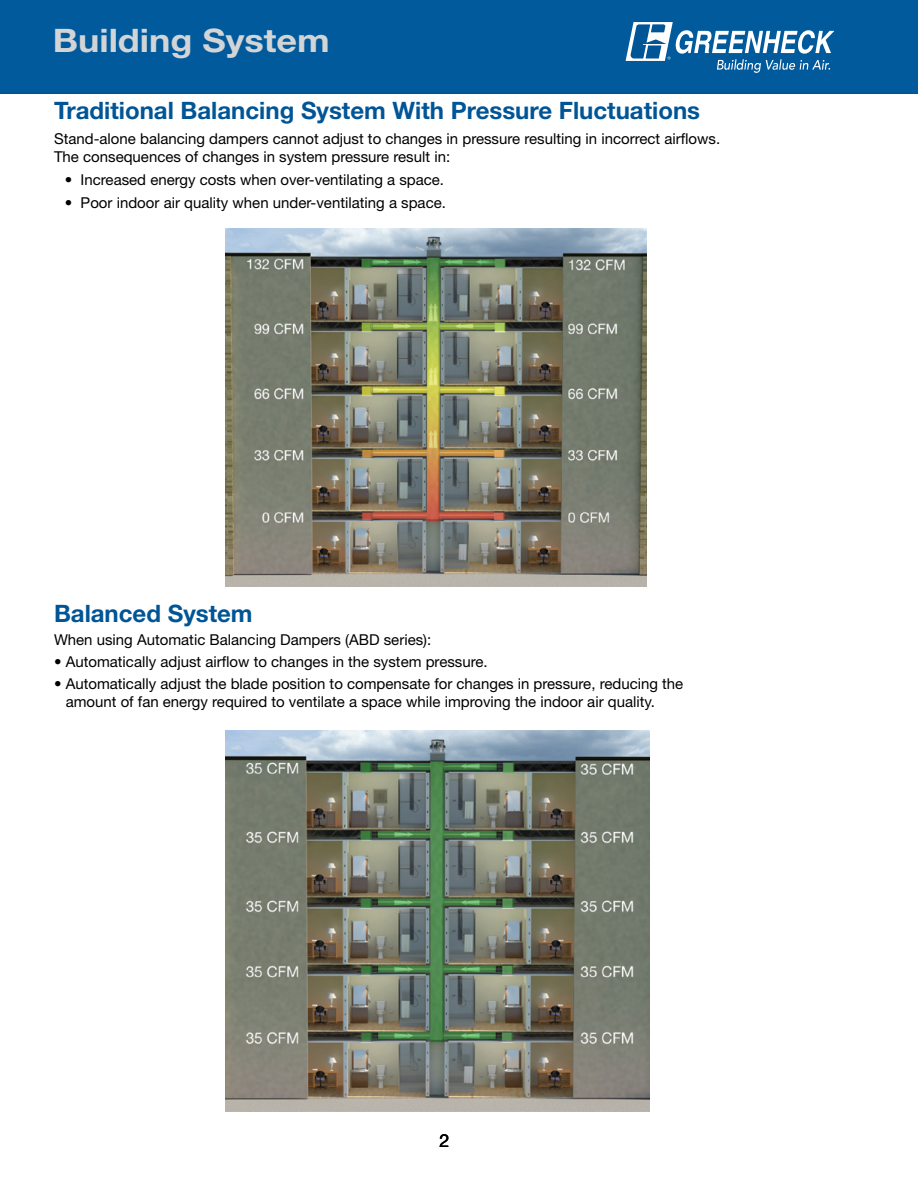
<style>
.page{position:relative;width:918px;height:1188px;background:#fff}
.page>*{position:absolute;margin:0;border:0;box-sizing:border-box;transform-origin:0 0}
.t1{font:700 32.4px "Helvetica Neue LT Std";color:#d3d4d6;scale:1.11 1}
.t2{font:700 32.4px "Helvetica Neue LT Std";color:#c7c8ca;scale:1.11 1}
.t3{font:700 24px "Helvetica Neue LT Std";color:#005596}
.t4{font:18px "Helvetica Neue LT Std";color:#000}
.t5{font:15px/18px "Helvetica Neue LT Std";color:#000}
</style>
<div class="page">
<div style="left:0;top:0;width:918px;height:94px;background:#005a9c"></div>
<svg style="left:626px;top:22px;width:208px;height:51px"></svg>
<img style="left:226px;top:229px;width:421px;height:357px">
<img style="left:226px;top:730px;width:424px;height:381px">
<h1 class="t1" style="left:53px;top:20px;width:251px">Building System</h1>
<h1 class="t2" style="left:56px;top:22px;width:202px">Page Header</h1>
<h2 class="t3" style="left:54px;top:96px;width:648px">Traditional Balancing System With Pressure Fluctuations</h2>
<p class="t5" style="left:54px;top:130px;width:668px">Stand-alone balancing dampers cannot adjust to changes in pressure resulting in incorrect airflows.<br>The consequences of changes in system pressure result in:</p>
<p class="t5" style="left:65px;top:170px;width:381px">• Increased energy costs when over-ventilating a space.</p>
<p class="t5" style="left:65px;top:194px;width:383px">• Poor indoor air quality when under-ventilating a space.</p>
<h2 class="t3" style="left:54px;top:598px;width:200px">Balanced System</h2>
<p class="t5" style="left:54px;top:630px;width:379px">When using Automatic Balancing Dampers (ABD series):</p>
<p class="t5" style="left:54px;top:653px;width:435px">• Automatically adjust airflow to changes in the system pressure.</p>
<p class="t5" style="left:66px;top:675px;width:619px;text-indent:-12px">• Automatically adjust the blade position to compensate for changes in pressure, reducing the amount of fan energy required to ventilate a space while improving the indoor air quality.</p>
<p class="t4" style="left:440px;top:1130px;width:12px">2</p>
</div>
